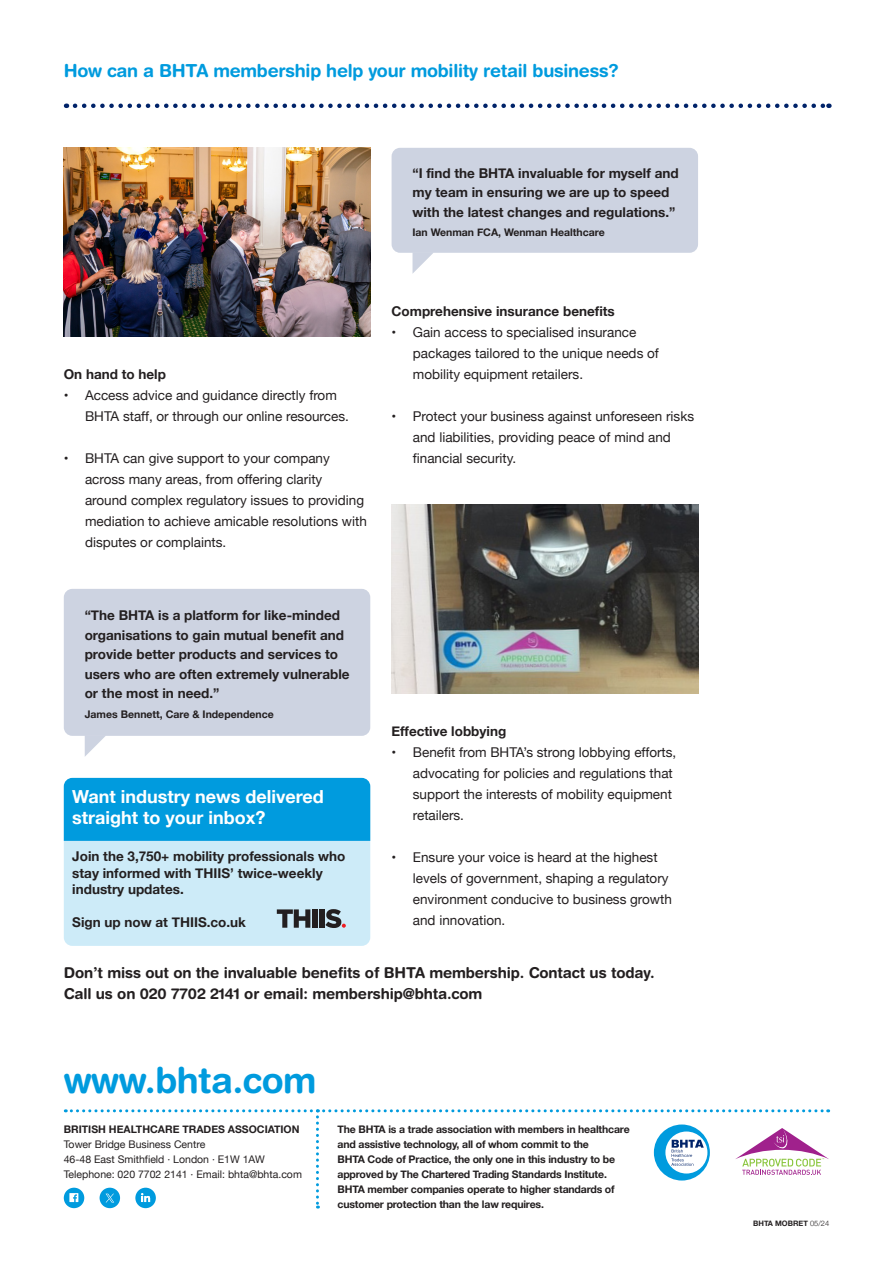
<style>
.page{position:relative;width:893px;height:1263px;background:#fff}
.page>*{position:absolute;margin:0;border:0;box-sizing:border-box;transform-origin:0 0}
.t1{font:700 36px "Helvetica Rounded";letter-spacing:-.015em;color:#009bde}
.BHTA_Standfirst{font:700 18px "Helvetica Rounded";letter-spacing:-.015em;color:#009bde}
.BHTA_BT_1{font:700 18px/21px "Helvetica Neue";color:#fff}
.BHTA_BT_Subhead_1{font:700 15px/21px "Helvetica Rounded";letter-spacing:-.01em;color:#231f20}
.BHTA_BT_Bullets{font:13.5px/21px "Helvetica Neue";color:#231f20}
.BHTA_BT_1-2{font:700 13.5px/19.5px "Helvetica Neue";color:#231f20}
.BHTA_BT_Subhead_2{font:700 13.5px "Helvetica Neue";color:#231f20}
.BHTA_BT_1-3{font:700 10.5px/15px "Helvetica Neue";letter-spacing:-.015em;color:#231f20}
.BHTA_BT_1-4{font:10.5px "Helvetica Neue";color:#231f20}
.t2{font:700 7.5px "Helvetica Neue";color:#231f20}
.s1{font-weight:300}
</style>
<div class="page">
<div style="left:64px;top:589px;width:306px;height:147px;background:#cdd3e1;border-radius:9px"></div>
<div style="left:392px;top:148px;width:306px;height:105px;background:#cdd3e1;border-radius:9px"></div>
<svg style="left:75px;top:104px;width:754px;height:4px"></svg>
<svg style="left:65px;top:1109px;width:764px;height:99px"></svg>
<img style="left:392px;top:505px;width:306px;height:189px">
<img style="left:64px;top:148px;width:306px;height:189px">
<svg style="left:64px;top:778px;width:306px;height:168px;background:#7ecaeb"></svg>
<svg style="left:85px;top:736px;width:20px;height:20px"></svg>
<svg style="left:412px;top:253px;width:21px;height:21px"></svg>
<p class="BHTA_Standfirst" style="left:64px;top:60px;width:556px">How can a BHTA membership help your mobility retail business?</p>
<p class="BHTA_BT_1-2" style="left:412px;top:163px;width:268px">“I find the BHTA invaluable for myself and my team in ensuring we are up to speed with the latest changes and regulations.”</p>
<p class="BHTA_BT_1-3" style="left:412px;top:225px;width:194px">Ian Wenman FCA, Wenman Healthcare</p>
<p class="BHTA_BT_Subhead_2" style="left:64px;top:363px;width:104px">On hand to help</p>
<p class="BHTA_BT_Bullets" style="left:85px;top:385px;width:265px;text-indent:-21px">• Access advice and guidance directly from<br>BHTA staff, or through our online resources.</p>
<p class="BHTA_BT_Bullets" style="left:85px;top:448px;width:283px;text-indent:-21px">• BHTA can give support to your company across many areas, from offering clarity around complex regulatory issues to providing mediation to achieve amicable resolutions with disputes or complaints.</p>
<p class="BHTA_BT_1-2" style="left:85px;top:606px;width:266px">“The BHTA is a platform for like-minded organisations to gain mutual benefit and provide better products and services to users who are often extremely vulnerable or the most in need.”</p>
<p class="BHTA_BT_1-3" style="left:85px;top:707px;width:191px">James Bennett, Care &amp; Independence</p>
<p class="BHTA_BT_1" style="left:72px;top:786px;width:253px">Want industry news delivered straight to your inbox?</p>
<p class="BHTA_BT_1-2" style="left:72px;top:849px;width:275px;line-height:16.5px">Join the 3,750+ mobility professionals who stay informed with THIIS’ twice-weekly industry updates.</p>
<p class="BHTA_BT_1-2" style="left:72px;top:913px;width:175px">Sign up now at THIIS.co.uk</p>
<p class="BHTA_BT_Subhead_2" style="left:392px;top:300px;width:225px">Comprehensive insurance benefits</p>
<p class="BHTA_BT_Bullets" style="left:413px;top:322px;width:248px;text-indent:-21px">• Gain access to specialised insurance packages tailored to the unique needs of mobility equipment retailers.</p>
<p class="BHTA_BT_Bullets" style="left:413px;top:406px;width:283px;text-indent:-21px">• Protect your business against unforeseen risks and liabilities, providing peace of mind and financial security.</p>
<p class="BHTA_BT_Subhead_2" style="left:392px;top:720px;width:116px">Effective lobbying</p>
<p class="BHTA_BT_Bullets" style="left:413px;top:742px;width:265px;text-indent:-21px">• Benefit from BHTA’s strong lobbying efforts, advocating for policies and regulations that support the interests of mobility equipment retailers.</p>
<p class="BHTA_BT_Bullets" style="left:413px;top:847px;width:261px;text-indent:-21px">• Ensure your voice is heard at the highest levels of government, shaping a regulatory environment conducive to business growth and innovation.</p>
<p class="BHTA_BT_Subhead_1" style="left:64px;top:962px;width:593px">Don’t miss out on the invaluable benefits of BHTA membership. Contact us today.<br>Call us on 020 7702 2141 or email: membership@bhta.com</p>
<p class="t1" style="left:64px;top:1058px;width:254px">www.bhta.com</p>
<p class="BHTA_BT_1-3" style="left:64px;top:1122px;width:237px">BRITISH HEALTHCARE TRADES ASSOCIATION</p>
<p class="BHTA_BT_1-4" style="left:64px;top:1137px;width:143px">Tower Bridge Business Centre</p>
<p class="BHTA_BT_1-4" style="left:64px;top:1152px;width:203px">46-48 East Smithfield · London · E1W 1AW</p>
<p class="BHTA_BT_1-4" style="left:64px;top:1167px;width:240px">Telephone: 020 7702 2141 · Email: bhta@bhta.com</p>
<p class="BHTA_BT_1-3" style="left:338px;top:1122px;width:294px">The BHTA is a trade association with members in healthcare and assistive technology, all of whom commit to the<br>BHTA Code of Practice, the only one in this industry to be approved by The Chartered Trading Standards Institute.<br>BHTA member companies operate to higher standards of customer protection than the law requires.</p>
<p class="t2" style="left:753px;top:1218px;width:77px">BHTA MOBRET <span class="s1">05/24</span></p>
</div>
